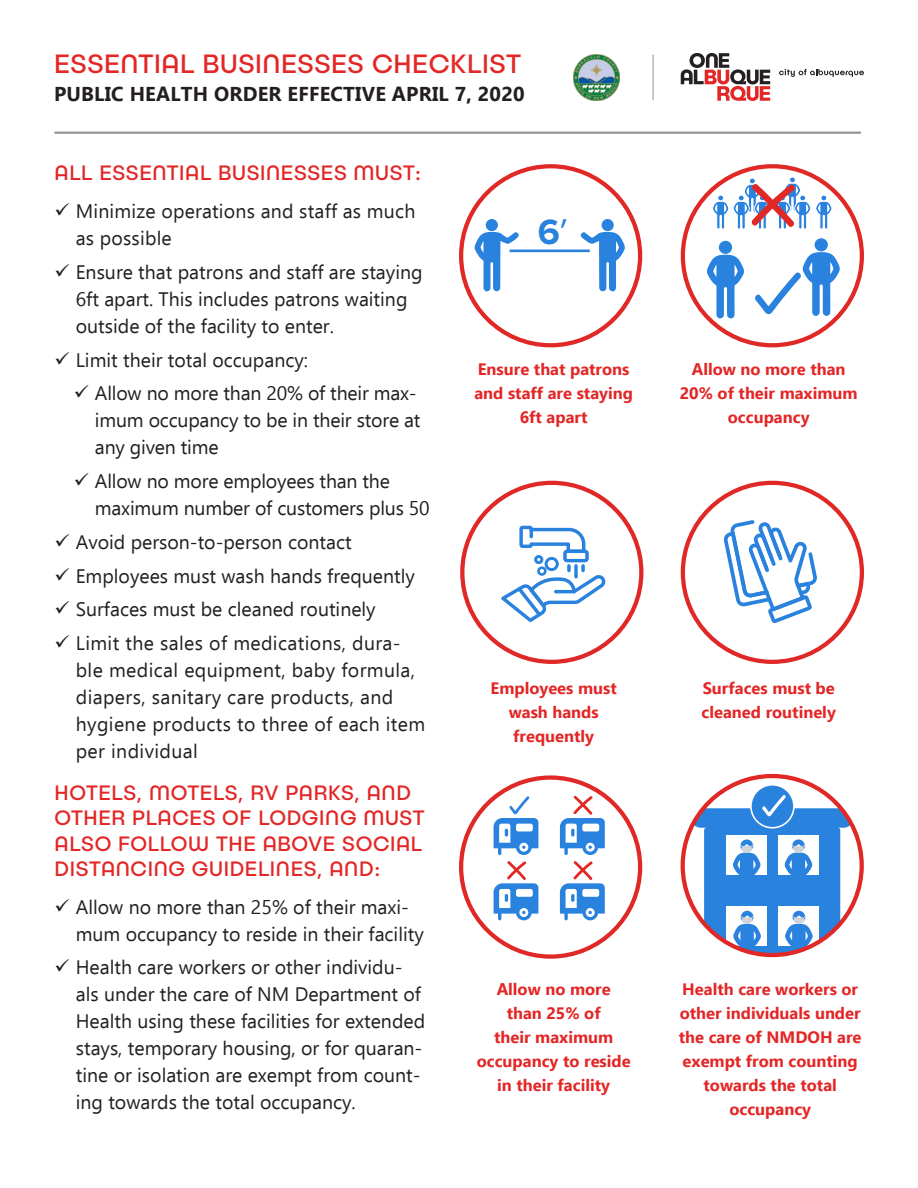
<style>
.page{position:relative;width:918px;height:1188px;background:#fff}
.page>*{position:absolute;margin:0;border:0;box-sizing:border-box;transform-origin:0 0}
.t1{font:700 36.45px "Proxima Nova";color:#2982de}
.t2{font:26.7px "Publica Play";letter-spacing:.02em;color:#e32626}
.t3{font:21px/25.5px "Publica Play";letter-spacing:.03em;color:#e32626}
.t4{font:700 20.1px "Ebrima";letter-spacing:.01em;color:#231f20}
.t5{font:19.5px/27px "Ebrima";color:#231f20}
.t6{font:19.5px/27px "Ebrima";letter-spacing:.02em;color:#231f20}
.Body{font:700 16.5px/24px "Ebrima";color:#e32626;text-align:center}
.s1{font-family:"Myriad Pro";font-weight:400}
</style>
<div class="page">
<svg style="left:681px;top:53px;width:89px;height:48px"></svg>
<svg style="left:779px;top:69px;width:85px;height:8px"></svg>
<hr style="left:54px;top:132px;width:807px;height:2px;background:#939598">
<svg style="left:580px;top:232px;width:45px;height:60px"></svg>
<div style="left:602px;top:219px;width:12px;height:12px;background:#2982de;border-radius:50%"></div>
<div style="left:459px;top:164px;width:183px;height:183px;border:4px solid #e02926;border-radius:50%"></div>
<svg style="left:474px;top:232px;width:45px;height:60px"></svg>
<div style="left:486px;top:219px;width:12px;height:12px;background:#2982de;border-radius:50%"></div>
<hr style="left:510px;top:250px;width:80px;height:2px;background:#2982de">
<div style="left:459px;top:775px;width:183px;height:184px;border:4px solid #e02926;border-radius:50%"></div>
<svg style="left:494px;top:795px;width:44px;height:125px"></svg>
<svg style="left:560px;top:795px;width:45px;height:125px"></svg>
<div style="left:681px;top:164px;width:183px;height:183px;border:4px solid #e02926;border-radius:50%"></div>
<svg style="left:707px;top:241px;width:37px;height:77px"></svg>
<svg style="left:712px;top:177px;width:121px;height:52px"></svg>
<svg style="left:755px;top:238px;width:85px;height:78px"></svg>
<svg style="left:751px;top:785px;width:43px;height:43px"></svg>
<div style="left:750px;top:784px;width:45px;height:45px;border:2px solid #fff;border-radius:50%"></div>
<svg style="left:691px;top:794px;width:162px;height:161px"></svg>
<svg style="left:460px;top:481px;width:183px;height:183px"></svg>
<svg style="left:681px;top:481px;width:183px;height:183px"></svg>
<img style="left:574px;top:55px;width:46px;height:45px">
<hr style="left:653px;top:55px;width:1px;height:45px;background:#939598">
<p class="t2" style="left:54px;top:47px;width:469px">ESSENTIAL BUSINESSES CHECKLIST</p>
<p class="t4" style="left:54px;top:79px;width:472px">PUBLIC HEALTH ORDER EFFECTIVE APRIL 7, 2020</p>
<p class="t3" style="left:55px;top:160px;width:368px">ALL ESSENTIAL BUSINESSES MUST:</p>
<p class="t5" style="left:76px;top:197px;width:341px">Minimize operations and staff as much as possible</p>
<p class="t5" style="left:76px;top:258px;width:348px">Ensure that patrons and staff are staying<br>6ft apart. This includes patrons waiting outside of the facility to enter.</p>
<p class="t5" style="left:76px;top:346px;width:234px">Limit their total occupancy:</p>
<p class="t5" style="left:95px;top:380px;width:327px">Allow no more than 20% of their max&shy;imum occupancy to be in their store at any given time</p>
<p class="t5" style="left:95px;top:467px;width:336px">Allow no more employees than the maximum number of customers plus 50</p>
<p class="t5" style="left:76px;top:528px;width:277px">Avoid person-to-person contact</p>
<p class="t5" style="left:76px;top:562px;width:341px">Employees must wash hands frequently</p>
<p class="t5" style="left:76px;top:596px;width:301px">Surfaces must be cleaned routinely</p>
<p class="t6" style="left:76px;top:629px;width:351px">Limit the sales of medications, dura&shy;ble medical equipment, baby formula, diapers, sanitary care products, and hygiene products to three of each item per individual</p>
<p class="t3" style="left:55px;top:779px;width:372px">HOTELS, MOTELS, RV PARKS, AND<br>OTHER PLACES OF LODGING MUST<br>ALSO FOLLOW THE ABOVE SOCIAL<br>DISTANCING GUIDELINES, AND:</p>
<p class="t5" style="left:76px;top:893px;width:350px">Allow no more than 25% of their maxi&shy;mum occupancy to reside in their facility</p>
<p class="t5" style="left:76px;top:954px;width:351px">Health care workers or other individu&shy;als under the care of NM Department of Health using these facilities for extended stays, temporary housing, or for quaran&shy;tine or isolation are exempt from count&shy;ing towards the total occupancy.</p>
<h1 class="t1" style="left:538px;top:211px;width:31px">6<span class="s1">’</span></h1>
<p class="Body" style="left:474px;top:357px;width:160px">Ensure that patrons and staff are staying<br>6ft apart</p>
<p class="Body" style="left:491px;top:676px;width:128px">Employees must wash hands frequently</p>
<p class="Body" style="left:477px;top:977px;width:155px">Allow no more<br>than 25% of<br>their maximum occupancy to reside in their facility</p>
<p class="Body" style="left:680px;top:357px;width:179px">Allow no more than<br>20% of their maximum occupancy</p>
<p class="Body" style="left:702px;top:676px;width:136px;text-align:left">Surfaces must be cleaned routinely</p>
<p class="Body" style="left:679px;top:977px;width:184px">Health care workers or other individuals under the care of NMDOH are exempt from counting towards the total occupancy</p>
</div>
